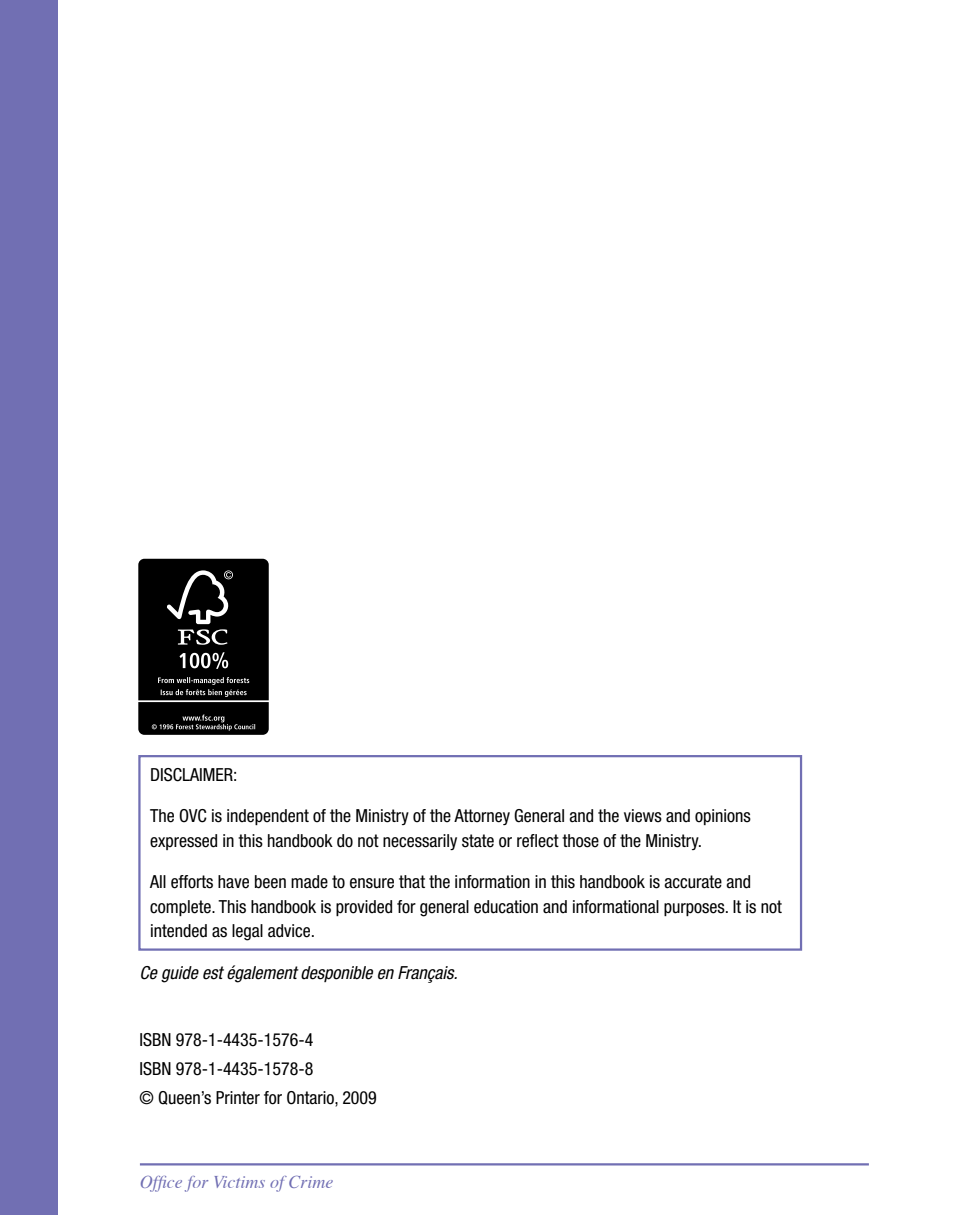
<style>
.page{position:relative;width:972px;height:1215px;background:#fff}
.page>*{position:absolute;margin:0;border:0;box-sizing:border-box;transform-origin:0 0}
.t1{font:condensed 18px/24.8px "Helvetica Neue";color:#000}
.t2{font:italic condensed 18px "Helvetica Neue";color:#000}
.t3{font:italic 18px "Times";color:#716fb3}
</style>
<div class="page">
<div style="left:0;top:0;width:58px;height:1215px;background:#716fb3"></div>
<hr style="left:140px;top:1163px;width:729px;height:3px;background:#716fb3">
<div style="left:138px;top:755px;width:664px;height:196px;border:2px solid #716fb3"></div>
<svg style="left:138px;top:559px;width:131px;height:176px;background:#1a1a1a"></svg>
<p class="t1" style="left:150px;top:762px;width:89px">Disclaimer:</p>
<p class="t1" style="left:150px;top:803px;width:602px">The OVC is independent of the Ministry of the Attorney General and the views and opinions expressed in this handbook do not necessarily state or reflect those of the Ministry.</p>
<p class="t1" style="left:150px;top:869px;width:633px">All efforts have been made to ensure that the information in this handbook is accurate and complete. This handbook is provided for general education and informational purposes. It is not intended as legal advice.</p>
<p class="t2" style="left:139px;top:962px;width:320px">Ce guide est également desponible en Français.</p>
<p class="t1" style="left:139px;top:1025px;width:239px;line-height:29.2px">ISBN 978-1-4435-1576-4<br>ISBN 978-1-4435-1578-8<br>© Queen’s Printer for Ontario, 2009</p>
<p class="t3" style="left:140px;top:1166px;width:195px">Office for Victims of Crime</p>
</div>
